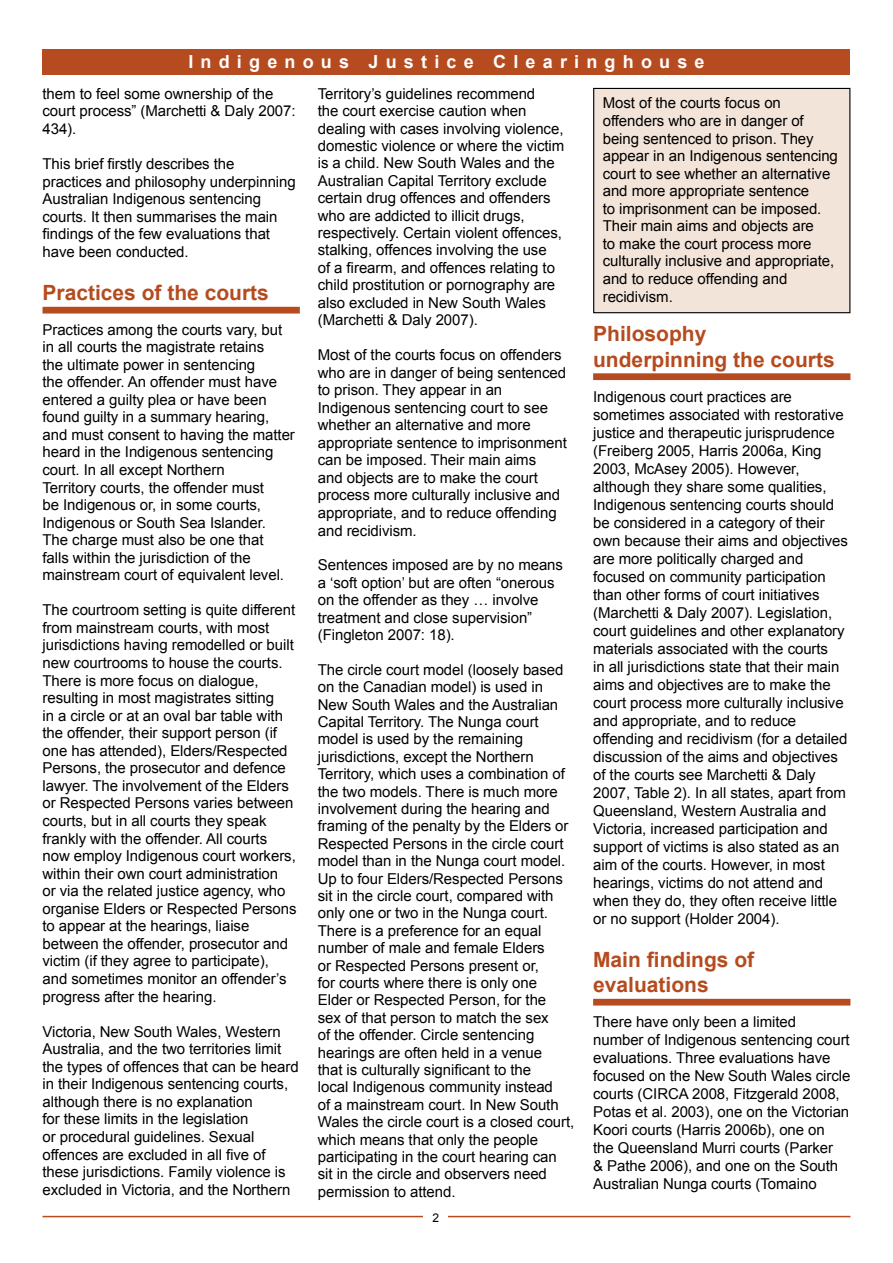
<style>
.page{position:relative;width:893px;height:1263px;background:#fff}
.page>*{position:absolute;margin:0;border:0;box-sizing:border-box;transform-origin:0 0}
.t1{font:700 21px/25.2px "Arial";color:#b54b1e}
.t2{font:700 18px "Arial";letter-spacing:.4em;color:#fff}
.t3{font:15px/17.5px "Arial";letter-spacing:-.005em;color:#000}
.t4{font:12px "Arial";color:#000}
</style>
<div class="page">
<hr style="left:43px;top:1216px;width:807px;height:1px;background:#b54b1e">
<div style="left:423px;top:1206px;width:25px;height:23px;background:#fff"></div>
<div style="left:43px;top:49px;width:807px;height:25px;background:#b54b1e"></div>
<div style="left:43px;top:307px;width:257px;height:6px;background:#b54b1e"></div>
<div style="left:593px;top:373px;width:257px;height:7px;background:#b54b1e"></div>
<div style="left:593px;top:999px;width:257px;height:6px;background:#b54b1e"></div>
<div style="left:594px;top:88px;width:256px;height:225px;background:#f3e4d9"></div>
<div style="left:593px;top:88px;width:257px;height:225px;border:1px solid #000"></div>
<p class="t2" style="left:188px;top:50px;width:518px">Indigenous Justice Clearinghouse</p>
<p class="t3" style="left:43px;top:85px;width:255px">them to feel some ownership of the court process” (Marchetti &amp; Daly 2007:<br>434).</p>
<p class="t3" style="left:43px;top:155px;width:255px">This brief firstly describes the practices and philosophy underpinning Australian Indigenous sentencing courts. It then summarises the main findings of the few evaluations that have been conducted.</p>
<h1 class="t1" style="left:43px;top:281px;width:228px">Practices of the courts</h1>
<p class="t3" style="left:43px;top:321px;width:254px">Practices among the courts vary, but in all courts the magistrate retains<br>the ultimate power in sentencing<br>the offender. An offender must have entered a guilty plea or have been found guilty in a summary hearing, and must consent to having the matter heard in the Indigenous sentencing court. In all except Northern<br>Territory courts, the offender must<br>be Indigenous or, in some courts, Indigenous or South Sea Islander.<br>The charge must also be one that<br>falls within the jurisdiction of the mainstream court of equivalent level.</p>
<p class="t3" style="left:43px;top:601px;width:256px">The courtroom setting is quite different from mainstream courts, with most jurisdictions having remodelled or built new courtrooms to house the courts.<br>There is more focus on dialogue, resulting in most magistrates sitting<br>in a circle or at an oval bar table with the offender, their support person (if one has attended), Elders/Respected Persons, the prosecutor and defence lawyer. The involvement of the Elders or Respected Persons varies between courts, but in all courts they speak frankly with the offender. All courts now employ Indigenous court workers, within their own court administration<br>or via the related justice agency, who organise Elders or Respected Persons to appear at the hearings, liaise between the offender, prosecutor and victim (if they agree to participate), and sometimes monitor an offender’s progress after the hearing.</p>
<p class="t3" style="left:43px;top:1023px;width:258px">Victoria, New South Wales, Western Australia, and the two territories limit the types of offences that can be heard in their Indigenous sentencing courts, although there is no explanation<br>for these limits in the legislation<br>or procedural guidelines. Sexual offences are excluded in all five of these jurisdictions. Family violence is excluded in Victoria, and the Northern</p>
<p class="t3" style="left:318px;top:85px;width:248px">Territory’s guidelines recommend<br>the court exercise caution when dealing with cases involving violence, domestic violence or where the victim is a child. New South Wales and the Australian Capital Territory exclude certain drug offences and offenders who are addicted to illicit drugs, respectively. Certain violent offences, stalking, offences involving the use<br>of a firearm, and offences relating to child prostitution or pornography are also excluded in New South Wales (Marchetti &amp; Daly 2007).</p>
<p class="t3" style="left:318px;top:346px;width:251px">Most of the courts focus on offenders who are in danger of being sentenced to prison. They appear in an<br>Indigenous sentencing court to see whether an alternative and more appropriate sentence to imprisonment can be imposed. Their main aims<br>and objects are to make the court process more culturally inclusive and appropriate, and to reduce offending and recidivism.</p>
<p class="t3" style="left:318px;top:556px;width:247px">Sentences imposed are by no means a ‘soft option’ but are often “onerous on the offender as they … involve treatment and close supervision” (Fingleton 2007: 18).</p>
<p class="t3" style="left:318px;top:661px;width:258px">The circle court model (loosely based on the Canadian model) is used in New South Wales and the Australian Capital Territory. The Nunga court model is used by the remaining jurisdictions, except the Northern Territory, which uses a combination of the two models. There is much more involvement during the hearing and framing of the penalty by the Elders or Respected Persons in the circle court model than in the Nunga court model.<br>Up to four Elders/Respected Persons sit in the circle court, compared with only one or two in the Nunga court.<br>There is a preference for an equal number of male and female Elders<br>or Respected Persons present or,<br>for courts where there is only one Elder or Respected Person, for the<br>sex of that person to match the sex<br>of the offender. Circle sentencing hearings are often held in a venue<br>that is culturally significant to the<br>local Indigenous community instead<br>of a mainstream court. In New South Wales the circle court is a closed court, which means that only the people participating in the court hearing can sit in the circle and observers need permission to attend.</p>
<p class="t3" style="left:603px;top:95px;width:237px">Most of the courts focus on offenders who are in danger of being sentenced to prison. They appear in an Indigenous sentencing court to see whether an alternative and more appropriate sentence<br>to imprisonment can be imposed.<br>Their main aims and objects are<br>to make the court process more culturally inclusive and appropriate, and to reduce offending and recidivism.</p>
<h1 class="t1" style="left:593px;top:322px;width:243px">Philosophy underpinning the courts</h1>
<p class="t3" style="left:593px;top:387px;width:256px;line-height:18px">Indigenous court practices are sometimes associated with restorative justice and therapeutic jurisprudence (Freiberg 2005, Harris 2006a, King 2003, McAsey 2005). However, although they share some qualities, Indigenous sentencing courts should be considered in a category of their own because their aims and objectives are more politically charged and focused on community participation than other forms of court initiatives (Marchetti &amp; Daly 2007). Legislation, court guidelines and other explanatory materials associated with the courts<br>in all jurisdictions state that their main aims and objectives are to make the court process more culturally inclusive and appropriate, and to reduce offending and recidivism (for a detailed discussion of the aims and objectives of the courts see Marchetti &amp; Daly 2007, Table 2). In all states, apart from Queensland, Western Australia and Victoria, increased participation and support of victims is also stated as an aim of the courts. However, in most hearings, victims do not attend and when they do, they often receive little or no support (Holder 2004).</p>
<h1 class="t1" style="left:593px;top:947px;width:163px">Main findings of evaluations</h1>
<p class="t3" style="left:593px;top:1013px;width:259px;line-height:18px">There have only been a limited<br>number of Indigenous sentencing court evaluations. Three evaluations have focused on the New South Wales circle courts (CIRCA 2008, Fitzgerald 2008, Potas et al. 2003), one on the Victorian Koori courts (Harris 2006b), one on<br>the Queensland Murri courts (Parker<br>&amp; Pathe 2006), and one on the South Australian Nunga courts (Tomaino</p>
<p class="t4" style="left:433px;top:1210px;width:8px">2</p>
</div>
